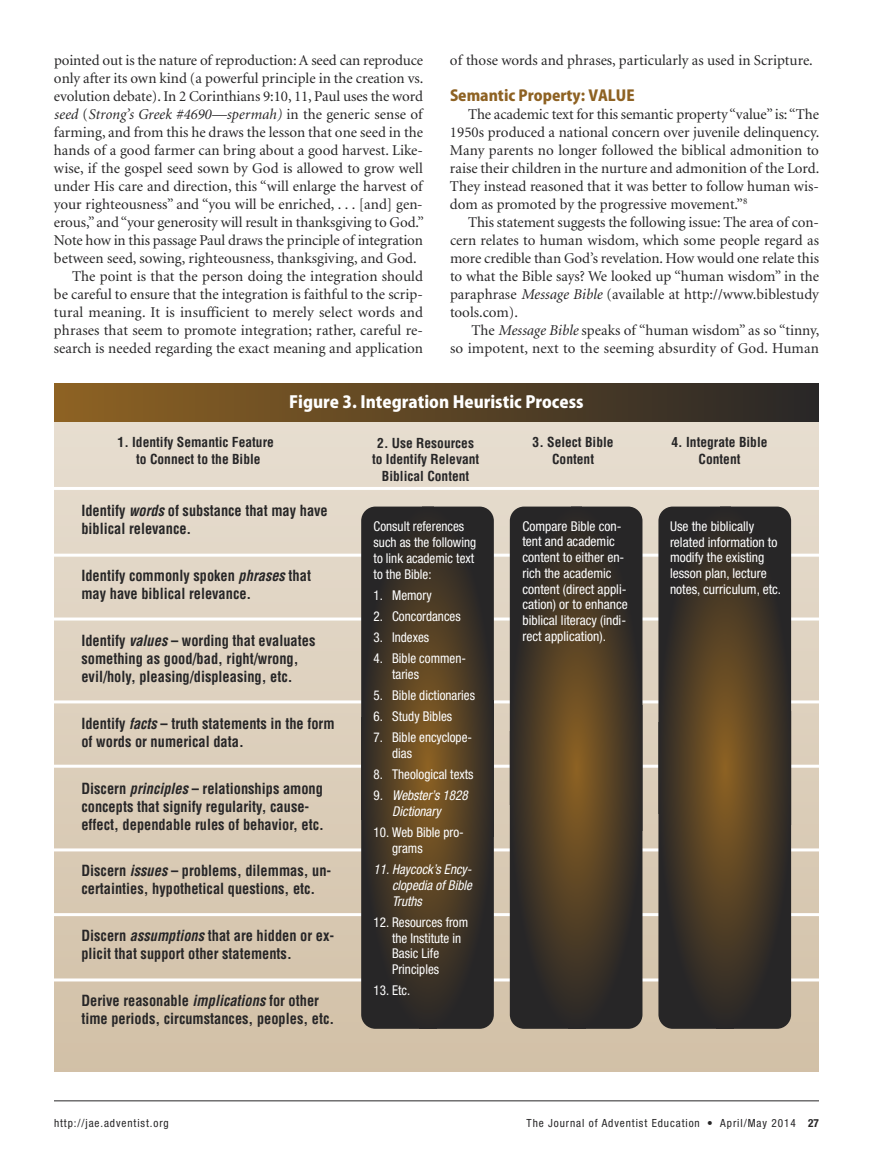
<style>
.page{position:relative;width:891px;height:1161px;background:#fff}
.page>*{position:absolute;margin:0;border:0;box-sizing:border-box;transform-origin:0 0}
.t1{font:800 16.5px "Koz Go Pro";color:#fff}
.t2{font:15px/18px "Minion";color:#272627;text-align:justify}
.t3{font:700 condensed 15px/18px "Helvetica";color:#272627;scale:.96 1}
.t4{font:italic 15px "Minion";letter-spacing:.005em;color:#272627}
.t5{font:800 15px "Koz Go Pro";color:#8e6223}
.t6{font:condensed 13.5px/15.8px "Helvetica Neue";color:#fff}
.t7{font:700 condensed 13.5px/16.5px "Helvetica";color:#272627;text-align:center}
.t8{font:italic condensed 13.5px/15.8px "Helvetica Neue";color:#fff}
.t9{font:condensed 11.25px "Helvetica Neue";letter-spacing:.08em;color:#272627}
.s1{font-style:normal}
.s2{font-style:italic}
.s3{font-weight:700}
</style>
<div class="page">
<div style="left:54px;top:383px;width:765px;height:688px;background:linear-gradient(to bottom,#e8dfd3,#d2c0a7)"></div>
<div style="left:54px;top:383px;width:765px;height:39px;background:linear-gradient(to right,#8e6223,#282727)"></div>
<hr style="left:54px;top:1101px;width:765px;height:1px;background:#272627">
<hr style="left:50px;top:487px;width:771px;height:3px;background:#fff">
<hr style="left:51px;top:554px;width:771px;height:3px;background:#fff">
<hr style="left:52px;top:618px;width:772px;height:3px;background:#fff">
<hr style="left:51px;top:700px;width:771px;height:3px;background:#fff">
<hr style="left:52px;top:765px;width:771px;height:3px;background:#fff">
<hr style="left:52px;top:848px;width:772px;height:3px;background:#fff">
<hr style="left:51px;top:913px;width:771px;height:3px;background:#fff">
<hr style="left:51px;top:978px;width:771px;height:3px;background:#fff">
<svg style="left:361px;top:507px;width:133px;height:522px"></svg>
<svg style="left:510px;top:507px;width:132px;height:522px"></svg>
<svg style="left:658px;top:507px;width:133px;height:522px"></svg>
<p class="t2" style="left:54px;top:52px;width:370px">pointed out is the nature of reproduction: A seed can reproduce</p>
<p class="t2" style="left:54px;top:70px;width:371px">only after its own kind (a powerful principle in the creation vs.</p>
<p class="t2" style="left:54px;top:88px;width:370px">evolution debate). In 2 Corinthians 9:10, 11, Paul uses the word</p>
<p class="t4" style="left:54px;top:108px;width:370px">seed <span class="s1">(</span>Strong’s Greek #4690—spermah) <span class="s1">in the generic sense of</span></p>
<p class="t2" style="left:54px;top:124px;width:370px">farming, and from this he draws the lesson that one seed in the</p>
<p class="t2" style="left:54px;top:142px;width:371px">hands of a good farmer can bring about a good harvest. Like-</p>
<p class="t2" style="left:54px;top:160px;width:371px">wise, if the gospel seed sown by God is allowed to grow well</p>
<p class="t2" style="left:54px;top:178px;width:370px">under His care and direction, this “will enlarge the harvest of</p>
<p class="t2" style="left:54px;top:196px;width:370px">your righteousness” and “you will be enriched, . . . [and] gen-</p>
<p class="t2" style="left:54px;top:214px;width:371px">erous,” and“your generosity will result in thanksgiving to God.”</p>
<p class="t2" style="left:54px;top:232px;width:370px">Note how in this passage Paul draws the principle of integration</p>
<p class="t2" style="left:54px;top:250px;width:364px">between seed, sowing, righteousness, thanksgiving, and God.</p>
<p class="t2" style="left:72px;top:268px;width:352px">The point is that the person doing the integration should</p>
<p class="t2" style="left:54px;top:286px;width:370px">be careful to ensure that the integration is faithful to the scrip-</p>
<p class="t2" style="left:54px;top:304px;width:370px">tural meaning. It is insufficient to merely select words and</p>
<p class="t2" style="left:54px;top:322px;width:371px">phrases that seem to promote integration; rather, careful re-</p>
<p class="t2" style="left:54px;top:340px;width:371px">search is needed regarding the exact meaning and application</p>
<p class="t2" style="left:450px;top:52px;width:364px">of those words and phrases, particularly as used in Scripture.</p>
<p class="t5" style="left:450px;top:85px;width:186px">Semantic Property: VALUE</p>
<p class="t2" style="left:450px;top:106px;width:371px;text-indent:18px">The academic text for this semantic property “value” is: “The 1950s produced a national concern over juvenile delinquency.<br>Many parents no longer followed the biblical admonition to raise their children in the nurture and admonition of the Lord.<br>They instead reasoned that it was better to follow human wis&shy;dom as promoted by the progressive movement.”<sup>8</sup></p>
<p class="t2" style="left:450px;top:214px;width:370px;text-indent:18px">This statement suggests the following issue: The area of con&shy;cern relates to human wisdom, which some people regard as more credible than God’s revelation. How would one relate this to what the Bible says? We looked up “human wisdom” in the paraphrase <span class="s2">Message Bible</span> (available at http://www.biblestudy tools.com).</p>
<p class="t2" style="left:450px;top:322px;width:371px;text-align:right">The <span class="s2">Message Bible</span> speaks of “human wisdom” as so “tinny,<br>so impotent, next to the seeming absurdity of God. Human</p>
<p class="t7" style="left:118px;top:435px;width:158px">1. Identify Semantic Feature to Connect to the Bible</p>
<p class="t1" style="left:289px;top:391px;width:296px">Figure 3. Integration Heuristic Process</p>
<p class="t7" style="left:372px;top:435px;width:109px">2. Use Resources to Identify Relevant<br>Biblical Content</p>
<p class="t7" style="left:533px;top:435px;width:83px">3. Select Bible<br>Content</p>
<p class="t7" style="left:672px;top:435px;width:98px">4. Integrate Bible<br>Content</p>
<p class="t3" style="left:81px;top:503px;width:258px">Identify <span class="s2">words</span> of substance that may have biblical relevance.</p>
<p class="t3" style="left:81px;top:568px;width:241px">Identify commonly spoken <span class="s2">phrases</span> that may have biblical relevance.</p>
<p class="t3" style="left:81px;top:633px;width:245px">Identify <span class="s2">values</span> – wording that evaluates something as good/bad, right/wrong, evil/holy, pleasing/displeasing, etc.</p>
<p class="t3" style="left:81px;top:716px;width:265px">Identify <span class="s2">facts</span> – truth statements in the form of words or numerical data.</p>
<p class="t3" style="left:81px;top:780px;width:254px">Discern <span class="s2">principles</span> – relationships among concepts that signify regularity, cause&shy;effect, dependable rules of behavior, etc.</p>
<p class="t3" style="left:81px;top:863px;width:262px">Discern <span class="s2">issues</span> – problems, dilemmas, un&shy;certainties, hypothetical questions, etc.</p>
<p class="t3" style="left:81px;top:928px;width:265px">Discern <span class="s2">assumptions</span> that are hidden or ex&shy;plicit that support other statements.</p>
<p class="t3" style="left:81px;top:993px;width:265px">Derive reasonable <span class="s2">implications</span> for other time periods, circumstances, peoples, etc.</p>
<p class="t6" style="left:374px;top:520px;width:104px">Consult references such as the following to link academic text to the Bible:</p>
<p class="t6" style="left:374px;top:588px;width:60px">1. Memory</p>
<p class="t6" style="left:374px;top:609px;width:89px">2. Concordances</p>
<p class="t6" style="left:374px;top:631px;width:57px">3. Indexes</p>
<p class="t6" style="left:392px;top:652px;width:75px;text-indent:-19px">4. Bible commen&shy;taries</p>
<p class="t6" style="left:374px;top:689px;width:103px">5. Bible dictionaries</p>
<p class="t6" style="left:374px;top:710px;width:80px">6. Study Bibles</p>
<p class="t6" style="left:392px;top:731px;width:81px;text-indent:-19px">7. Bible encyclope&shy;dias</p>
<p class="t6" style="left:374px;top:768px;width:101px">8. Theological texts</p>
<p class="t8" style="left:392px;top:789px;width:77px;text-indent:-19px"><span class="s1">9</span>. Webster’s 1828<br>Dictionary</p>
<p class="t6" style="left:392px;top:826px;width:73px;text-indent:-19px">10. Web Bible pro&shy;grams</p>
<p class="t8" style="left:392px;top:863px;width:81px;text-indent:-19px">11. Haycock’s Ency&shy;clopedia of Bible<br>Truths</p>
<p class="t6" style="left:392px;top:915px;width:78px;text-indent:-19px">12. Resources from the Institute in<br>Basic Life<br>Principles</p>
<p class="t6" style="left:374px;top:984px;width:38px">13. Etc.</p>
<p class="t6" style="left:522px;top:519px;width:107px">Compare Bible con&shy;tent and academic content to either en&shy;rich the academic content (direct appli&shy;cation) or to enhance biblical literacy (indi&shy;rect application).</p>
<p class="t6" style="left:670px;top:519px;width:113px">Use the biblically related information to modify the existing lesson plan, lecture notes, curriculum, etc.</p>
<p class="t9" style="left:54px;top:1119px;width:116px">http://jae.adventist.org</p>
<p class="t9" style="left:527px;top:1119px;width:294px">The Journal of Adventist Education • April/May 2014 <span class="s3">27</span></p>
</div>
